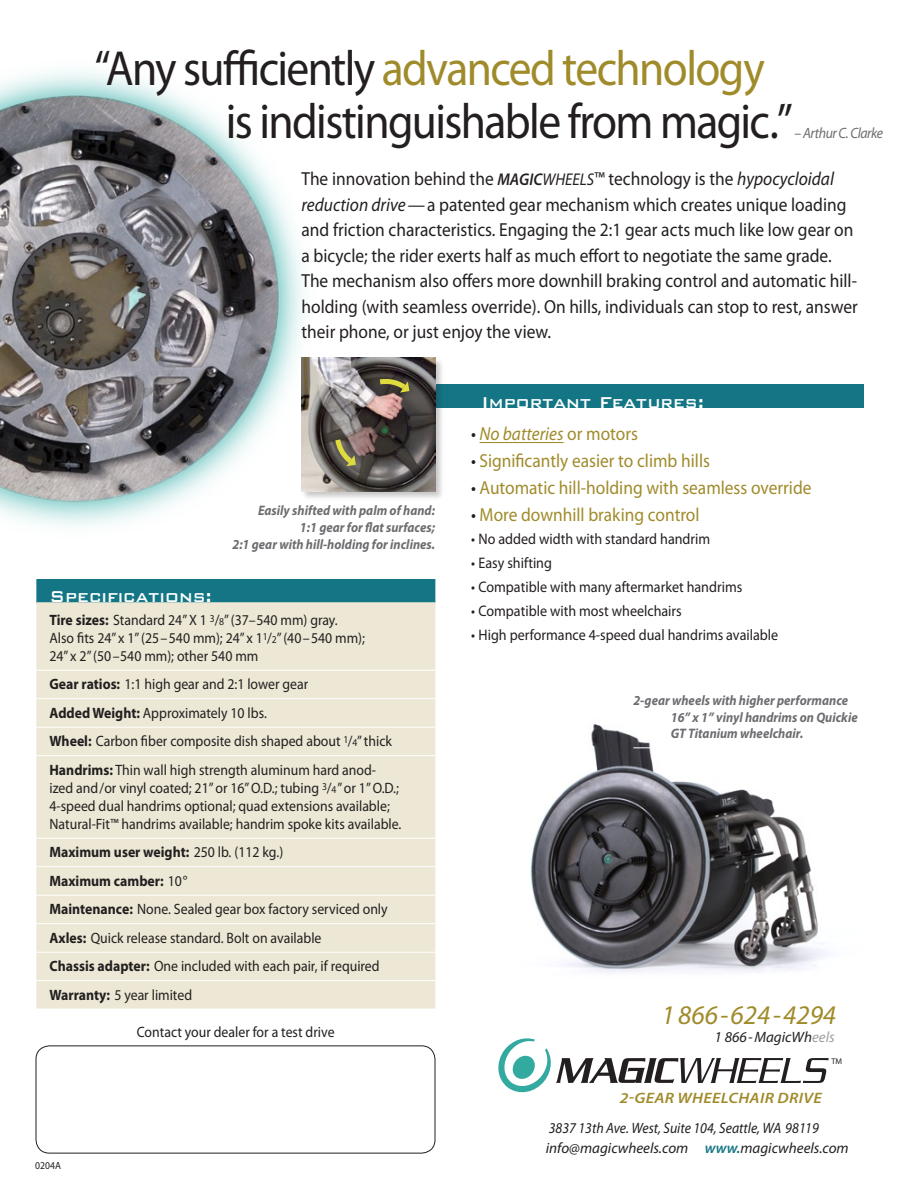
<style>
.page{position:relative;width:918px;height:1188px;background:#fff}
.page>*{position:absolute;margin:0;border:0;box-sizing:border-box;transform-origin:0 0}
.t1{font:49.5px/53.4px "Myriad Pro";letter-spacing:-.035em;color:#231f20;scale:.92 1}
.t2{font:italic 27px "Myriad Pro";color:#a08b2b}
.t3{font:500 21px "Bank Gothic BT";color:#fff;scale:.92 1}
.t4{font:18.9px/25.5px "Myriad Pro";color:#231f20;scale:.92 1}
.t5{font:18.9px "Myriad Pro";color:#a08b2b;scale:.92 1}
.t6{font:italic 18.9px "Myriad Pro";color:#a08b2b;scale:.92 1}
.t7{font:15.3px "Myriad Pro";color:#231f20;scale:.92 1}
.t8{font:15px/28.5px "Myriad Pro";color:#231f20;scale:.92 1}
.t9{font:italic 15px/20.4px "Myriad Pro";color:#231f20;scale:.92 1}
.t10{font:italic 600 15px "Myriad Pro";letter-spacing:.02em;color:#a08b2b;scale:1.12 1}
.t11{font:italic 15px "Myriad Pro";color:#231f20}
.t12{font:italic 15px "Myriad Pro";letter-spacing:-.03em;color:#6c6d70;scale:.92 1}
.t13{font:italic 700 13.8px/16.8px "Myriad Pro";color:#6c6d70;scale:.92 1}
.t14{font:10.5px "Myriad Pro";color:#231f20;scale:.92 1}
.t15{font:8.25px "Myriad Pro";color:#231f20}
.s1{color:#a08b2b}
.s2{font-style:normal}
.s3{font-weight:600;font-style:italic;font-size:16.95px}
.s4{font-style:italic;font-size:16.95px}
.s5{font-style:italic}
.s6{font-weight:700}
.s7{font-size:10.5px}
.s8{font-style:normal;color:#231f20}
.s9{color:#231f20}
.s10{color:#9d9fa2}
.s11{font-weight:600;color:#147685}
</style>
<div class="page">
<img style="left:530px;top:724px;width:300px;height:248px">
<img style="left:0;top:71px;width:303px;height:455px">
<div style="left:405px;top:384px;width:459px;height:24px;background:#147685"></div>
<svg style="left:35px;top:1045px;width:401px;height:108px"></svg>
<hr style="left:633px;top:747px;width:244px;height:1px;background:#fff">
<hr style="left:480px;top:442px;width:84px;height:1px;background:#a08b2b">
<div style="left:301px;top:356px;width:145px;height:146px;background:#231f20;opacity:.25"></div>
<img style="left:302px;top:358px;width:133px;height:133px">
<svg style="left:374px;top:372px;width:39px;height:25px"></svg>
<svg style="left:332px;top:433px;width:28px;height:37px"></svg>
<div style="left:36px;top:579px;width:399px;height:24px;background:#147685"></div>
<div style="left:36px;top:602px;width:399px;height:407px;background:#ece8d5"></div>
<hr style="left:36px;top:670px;width:399px;height:1px;background:#fff">
<hr style="left:36px;top:698px;width:399px;height:1px;background:#fff">
<hr style="left:36px;top:727px;width:399px;height:1px;background:#fff">
<hr style="left:36px;top:755px;width:399px;height:1px;background:#fff">
<hr style="left:36px;top:838px;width:399px;height:1px;background:#fff">
<hr style="left:36px;top:866px;width:399px;height:1px;background:#fff">
<hr style="left:36px;top:895px;width:399px;height:1px;background:#fff">
<hr style="left:36px;top:923px;width:399px;height:1px;background:#fff">
<hr style="left:36px;top:952px;width:399px;height:1px;background:#fff">
<hr style="left:36px;top:980px;width:399px;height:1px;background:#fff">
<svg style="left:498px;top:1038px;width:331px;height:55px"></svg>
<h1 class="t1" style="left:226px;top:42px;width:618px;text-indent:-131px">“Any sufficiently <span class="s1">advanced technology </span>is indistinguishable from magic.”</h1>
<p class="t12" style="left:795px;top:125px;width:98px"><span class="s2">–</span> Arthur C. Clarke</p>
<p class="t4" style="left:301px;top:166px;width:606px">The innovation behind the <span class="s3">MAGIC</span><span class="s4">WHEELS</span>™ technology is the <span class="s5">hypocycloidal reduction drive</span>—a patented gear mechanism which creates unique loading and friction characteristics. Engaging the 2:1 gear acts much like low gear on a bicycle; the rider exerts half as much effort to negotiate the same grade.<br>The mechanism also offers more downhill braking control and automatic hill&shy;holding (with seamless override). On hills, individuals can stop to rest, answer their phone, or just enjoy the view.</p>
<p class="t13" style="left:232px;top:502px;width:222px;text-align:right">Easily shifted with palm of hand:<br>1:1 gear for flat surfaces;<br>2:1 gear with hill-holding for inclines.</p>
<h3 class="t3" style="left:49px;top:586px;width:178px">Specifications:</h3>
<p class="t8" style="left:49px;top:611px;width:344px;line-height:18px"><span class="s6">Tire sizes:</span> Standard 24” X 1 <sup>3</sup>/<span class="s7">8</span>” (37–540 mm) gray.<br>Also fits 24” x 1” (25–540 mm); 24” x 1<sup>1</sup>/<span class="s7">2</span>” (40–540 mm);<br>24” x 2” (50–540 mm); other 540 mm</p>
<p class="t8" style="left:49px;top:670px;width:374px"><span class="s6">Gear ratios:</span> 1:1 high gear and 2:1 lower gear<br><span class="s6">Added Weight:</span> Approximately 10 lbs.<br><span class="s6">Wheel:</span> Carbon fiber composite dish shaped about <sup>1</sup>/<span class="s7">4</span>” thick <span class="s6">Handrims:</span> Thin wall high strength aluminum hard anod-</p>
<p class="t8" style="left:49px;top:779px;width:384px;line-height:18px">ized and/or vinyl coated; 21” or 16” O.D.; tubing <sup>3</sup>/<span class="s7">4</span>” or 1” O.D.;<br>4-speed dual handrims optional; quad extensions available;<br>Natural-Fit™ handrims available; handrim spoke kits available.</p>
<p class="t8" style="left:49px;top:838px;width:369px"><span class="s6">Maximum user weight:</span> 250 lb. (112 kg.)<br><span class="s6">Maximum camber:</span> 10°<br><span class="s6">Maintenance:</span> None. Sealed gear box factory serviced only <span class="s6">Axles:</span> Quick release standard. Bolt on available<br><span class="s6">Chassis adapter:</span> One included with each pair, if required <span class="s6">Warranty:</span> 5 year limited</p>
<p class="t14" style="left:35px;top:1160px;width:29px">0204A</p>
<p class="t8" style="left:137px;top:1018px;width:217px">Contact your dealer for a test drive</p>
<h3 class="t3" style="left:482px;top:391px;width:244px">Important Features:</h3>
<p class="t6" style="left:471px;top:423px;width:183px"><span class="s8">•</span> No batteries <span class="s2">or motors</span></p>
<p class="t5" style="left:471px;top:450px;width:261px"><span class="s9">•</span> Significantly easier to climb hills</p>
<p class="t5" style="left:471px;top:477px;width:372px"><span class="s9">•</span> Automatic hill-holding with seamless override</p>
<p class="t5" style="left:471px;top:504px;width:250px"><span class="s9">•</span> More downhill braking control</p>
<p class="t7" style="left:471px;top:531px;width:262px">• No added width with standard handrim</p>
<p class="t7" style="left:471px;top:555px;width:90px">• Easy shifting</p>
<p class="t7" style="left:471px;top:579px;width:296px">• Compatible with many aftermarket handrims</p>
<p class="t7" style="left:471px;top:602px;width:231px">• Compatible with most wheelchairs</p>
<p class="t7" style="left:471px;top:626px;width:335px">• High performance 4-speed dual handrims available</p>
<p class="t13" style="left:671px;top:692px;width:205px;text-indent:-37px">2-gear wheels with higher performance<br>16” x 1” vinyl handrims on Quickie<br>GT Titanium wheelchair.</p>
<h2 class="t2" style="left:662px;top:1001px;width:176px">1866-624-4294</h2>
<p class="t11" style="left:715px;top:1029px;width:122px">1 866-MagicWh<span class="s10">eels</span></p>
<p class="t15" style="left:831px;top:1056px;width:12px">TM</p>
<p class="t10" style="left:620px;top:1090px;width:182px">2-GEAR WHEELCHAIR DRIVE</p>
<p class="t9" style="left:546px;top:1118px;width:331px">3837 13th Ave. West, Suite 104, Seattle, WA 98119 info@magicwheels.com <span class="s11">www.</span>magicwheels.com</p>
</div>
